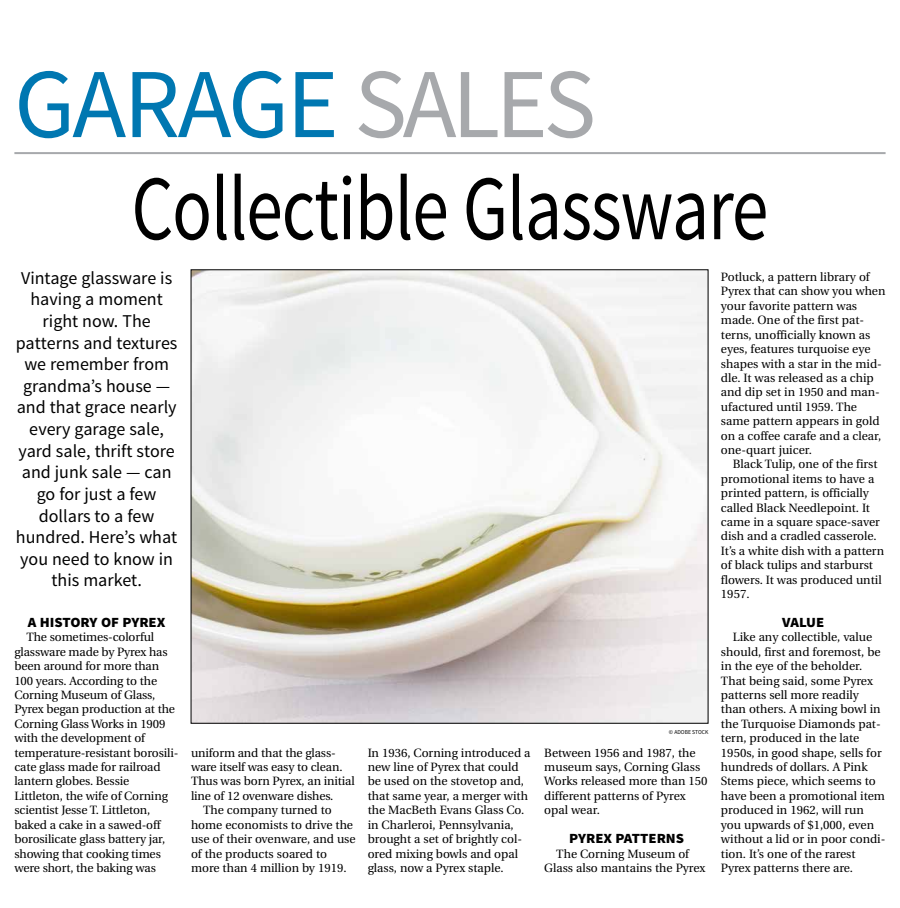
<style>
.page{position:relative;width:900px;height:908px;background:#fff}
.page>*{position:absolute;margin:0;border:0;box-sizing:border-box;transform-origin:0 0}
.t1{font:99px "Source Sans Pro";letter-spacing:-.03em;color:#0077b1}
.t2{font:92px "Source Sans Pro";letter-spacing:-.015em;color:#000;scale:.8 1}
.t3{font:18px/21.6px "Source Sans Pro";color:#000;text-align:center}
.t4{font:900 14px "Source Sans Pro";color:#000;scale:1.05 1}
.t5{font:12px/14.4px "Utopia";color:#000}
.t6{font:6px "Source Sans Pro";color:#000;scale:.95 1}
.s1{color:#a7a9ac}
</style>
<div class="page">
<hr style="left:14px;top:152px;width:872px;height:2px;background:#a7a9ac">
<img style="left:193px;top:271px;width:513px;height:450px">
<h1 class="t1" style="left:14px;top:43px;width:583px">GARAGE <span class="s1">SALES</span></h1>
<h2 class="t2" style="left:132px;top:151px;width:797px">Collectible Glassware</h2>
<p class="t3" style="left:16px;top:267px;width:163px">Vintage glassware is having a moment right now. The patterns and textures we remember from grandma’s house — and that grace nearly every garage sale, yard sale, thrift store and junk sale — can go for just a few dollars to a few hundred. Here’s what you need to know in this market.</p>
<p class="t4" style="left:28px;top:613px;width:132px">A HISTORY OF PYREX</p>
<p class="t5" style="left:14px;top:630px;width:166px;text-indent:12px">The sometimes-colorful glassware made by Pyrex has been around for more than<br>100 years. According to the<br>Corning Museum of Glass,<br>Pyrex began production at the<br>Corning Glass Works in 1909 with the development of temperature-resistant borosili&shy;cate glass made for railroad lantern globes. Bessie<br>Littleton, the wife of Corning scientist Jesse T. Littleton, baked a cake in a sawed-off borosilicate glass battery jar, showing that cooking times were short, the baking was</p>
<p class="t5" style="left:721px;top:270px;width:166px">Potluck, a pattern library of<br>Pyrex that can show you when your favorite pattern was made. One of the first pat&shy;terns, unofficially known as eyes, features turquoise eye shapes with a star in the mid&shy;dle. It was released as a chip and dip set in 1950 and man&shy;ufactured until 1959. The same pattern appears in gold on a coffee carafe and a clear, one-quart juicer.</p>
<p class="t5" style="left:721px;top:457px;width:165px;text-indent:12px">Black Tulip, one of the first promotional items to have a printed pattern, is officially called Black Needlepoint. It came in a square space-saver dish and a cradled casserole.<br>It’s a white dish with a pattern of black tulips and starburst flowers. It was produced until<br>1957.</p>
<p class="t4" style="left:782px;top:613px;width:41px">VALUE</p>
<p class="t5" style="left:721px;top:630px;width:166px;text-indent:12px">Like any collectible, value should, first and foremost, be in the eye of the beholder.<br>That being said, some Pyrex patterns sell more readily than others. A mixing bowl in the Turquoise Diamonds pat&shy;tern, produced in the late<br>1950s, in good shape, sells for hundreds of dollars. A Pink<br>Stems piece, which seems to have been a promotional item produced in 1962, will run you upwards of $1,000, even without a lid or in poor condi&shy;tion. It’s one of the rarest<br>Pyrex patterns there are.</p>
<p class="t6" style="left:669px;top:727px;width:43px">© ADOBE STOCK</p>
<p class="t5" style="left:191px;top:745px;width:146px">uniform and that the glass-</p>
<p class="t5" style="left:191px;top:759px;width:153px">ware itself was easy to clean.</p>
<p class="t5" style="left:191px;top:774px;width:165px">Thus was born Pyrex, an initial</p>
<p class="t5" style="left:191px;top:788px;width:144px">line of 12 ovenware dishes.</p>
<p class="t5" style="left:203px;top:803px;width:130px">The company turned to</p>
<p class="t5" style="left:191px;top:817px;width:164px">home economists to drive the</p>
<p class="t5" style="left:191px;top:831px;width:166px">use of their ovenware, and use</p>
<p class="t5" style="left:191px;top:846px;width:138px">of the products soared to</p>
<p class="t5" style="left:191px;top:860px;width:157px">more than 4 million by 1919.</p>
<p class="t5" style="left:368px;top:745px;width:164px">In 1936, Corning introduced a new line of Pyrex that could be used on the stovetop and, that same year, a merger with the MacBeth Evans Glass Co. in Charleroi, Pennsylvania, brought a set of brightly col&shy;ored mixing bowls and opal glass, now a Pyrex staple.</p>
<p class="t5" style="left:544px;top:745px;width:165px">Between 1956 and 1987, the museum says, Corning Glass<br>Works released more than 150 different patterns of Pyrex opal wear.</p>
<p class="t4" style="left:569px;top:829px;width:111px">PYREX PATTERNS</p>
<p class="t5" style="left:544px;top:846px;width:163px;text-align:center">The Corning Museum of<br>Glass also mantains the Pyrex</p>
</div>
